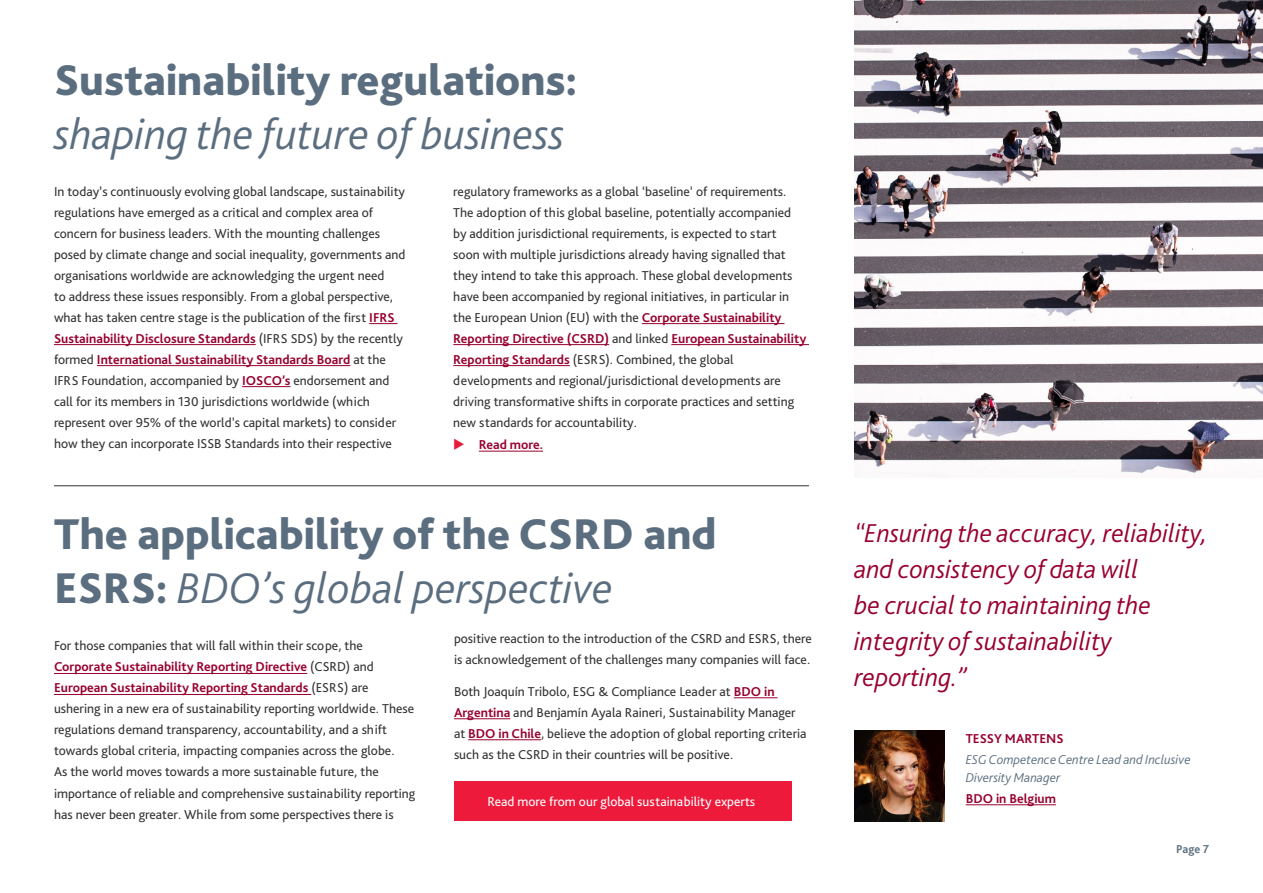
<style>
.page{position:relative;width:1263px;height:893px;background:#fff}
.page>*{position:absolute;margin:0;border:0;box-sizing:border-box;transform-origin:0 0}
.t1{font:800 45px/54px "Bliss 2";color:#5b6e7f}
.t2{font:italic 300 45px "Bliss 2";color:#5b6e7f}
.t3{font:italic 300 27px/36px "Bliss 2";color:#98002e}
.t4{font:13.5px/21px "Bliss Pro";color:#333}
.t5{font:700 13.5px/21px "Bliss 2";color:#98002e}
.t6{font:italic 300 13.5px/18px "Bliss 2";color:#5b6e7f}
.t7{font:13.5px "Bliss Pro";color:#fff}
.t8{font:700 12px "Bliss 2";color:#5b6e7f}
.s1{font-family:"Bliss 2";font-weight:700;color:#98002e}
.s2{font-family:"Bliss Pro";font-weight:400;color:#333}
.s3{font-weight:300;font-style:italic}
</style>
<div class="page">
<svg style="left:369px;top:323px;width:29px;height:1px"></svg>
<hr style="left:54px;top:344px;width:202px;height:1px;background:#98002e">
<hr style="left:97px;top:365px;width:253px;height:1px;background:#98002e">
<hr style="left:242px;top:386px;width:48px;height:1px;background:#98002e">
<hr style="left:642px;top:323px;width:142px;height:1px;background:#98002e">
<hr style="left:453px;top:344px;width:156px;height:1px;background:#98002e">
<hr style="left:671px;top:344px;width:138px;height:1px;background:#98002e">
<hr style="left:453px;top:365px;width:117px;height:1px;background:#98002e">
<hr style="left:479px;top:451px;width:64px;height:1px;background:#98002e">
<hr style="left:54px;top:673px;width:253px;height:1px;background:#98002e">
<hr style="left:54px;top:694px;width:257px;height:1px;background:#98002e">
<div style="left:454px;top:781px;width:338px;height:40px;background:#ed1a3b"></div>
<hr style="left:734px;top:697px;width:43px;height:1px;background:#98002e">
<hr style="left:454px;top:718px;width:56px;height:1px;background:#98002e">
<hr style="left:468px;top:739px;width:73px;height:1px;background:#98002e">
<hr style="left:54px;top:485px;width:755px;height:1px;background:#333">
<hr style="left:966px;top:804px;width:90px;height:1px;background:#98002e">
<img style="left:854px;top:731px;width:90px;height:90px">
<img style="left:854px;top:0;width:409px;height:475px">
<h1 class="t1" style="left:54px;top:51px;width:525px">Sustainability regulations:</h1>
<h1 class="t2" style="left:54px;top:106px;width:512px">shaping the future of business</h1>
<p class="t4" style="left:54px;top:180px;width:353px">In today’s continuously evolving global landscape, sustainability regulations have emerged as a critical and complex area of concern for business leaders. With the mounting challenges posed by climate change and social inequality, governments and organisations worldwide are acknowledging the urgent need<br>to address these issues responsibly. From a global perspective, what has taken centre stage is the publication of the first <span class="s1">IFRS</span></p>
<p class="t5" style="left:54px;top:327px;width:350px">Sustainability Disclosure Standards <span class="s2">(IFRS SDS) by the recently formed</span> International Sustainability Standards Board <span class="s2">at the</span></p>
<p class="t4" style="left:54px;top:369px;width:344px">IFRS Foundation, accompanied by <span class="s1">IOSCO’s</span> endorsement and call for its members in 130 jurisdictions worldwide (which represent over 95% of the world’s capital markets) to consider how they can incorporate ISSB Standards into their respective</p>
<p class="t4" style="left:453px;top:180px;width:341px">regulatory frameworks as a global ‘baseline’ of requirements.<br>The adoption of this global baseline, potentially accompanied by addition jurisdictional requirements, is expected to start soon with multiple jurisdictions already having signalled that they intend to take this approach. These global developments have been accompanied by regional initiatives, in particular in the European Union (EU) with the <span class="s1">Corporate Sustainability</span></p>
<p class="t5" style="left:453px;top:327px;width:354px">Reporting Directive (CSRD) <span class="s2">and linked</span> European Sustainability</p>
<p class="t4" style="left:453px;top:348px;width:342px"><span class="s1">Reporting Standards</span> (ESRS). Combined, the global developments and regional/jurisdictional developments are driving transformative shifts in corporate practices and setting new standards for accountability.</p>
<p class="t5" style="left:479px;top:434px;width:66px">Read more.</p>
<h1 class="t1" style="left:54px;top:506px;width:664px">The applicability of the CSRD and<br>ESRS: <span class="s3">BDO’s global perspective</span></h1>
<p class="t4" style="left:54px;top:635px;width:310px">For those companies that will fall within their scope, the</p>
<p class="t5" style="left:54px;top:656px;width:321px">Corporate Sustainability Reporting Directive <span class="s2">(CSRD) and<br></span>European Sustainability Reporting Standards <span class="s2">(ESRS) are</span></p>
<p class="t4" style="left:54px;top:698px;width:363px">ushering in a new era of sustainability reporting worldwide. These regulations demand transparency, accountability, and a shift towards global criteria, impacting companies across the globe.<br>As the world moves towards a more sustainable future, the importance of reliable and comprehensive sustainability reporting has never been greater. While from some perspectives there is</p>
<p class="t4" style="left:454px;top:628px;width:359px">positive reaction to the introduction of the CSRD and ESRS, there is acknowledgement of the challenges many companies will face.</p>
<p class="t4" style="left:454px;top:680px;width:354px">Both Joaquín Tribolo, ESG &amp; Compliance Leader at <span class="s1">BDO in Argentina</span> and Benjamín Ayala Raineri, Sustainability Manager at <span class="s1">BDO in Chile</span>, believe the adoption of global reporting criteria such as the CSRD in their countries will be positive.</p>
<p class="t7" style="left:488px;top:793px;width:269px">Read more from our global sustainability experts</p>
<h2 class="t3" style="left:854px;top:514px;width:355px">“Ensuring the accuracy, reliability, and consistency of data will<br>be crucial to maintaining the integrity of sustainability reporting.”</h2>
<p class="t5" style="left:966px;top:727px;width:99px">TESSY MARTENS</p>
<p class="t6" style="left:966px;top:750px;width:226px">ESG Competence Centre Lead and Inclusive<br>Diversity Manager</p>
<p class="t5" style="left:966px;top:787px;width:92px">BDO in Belgium</p>
<p class="t8" style="left:1176px;top:842px;width:34px">Page 7</p>
</div>
